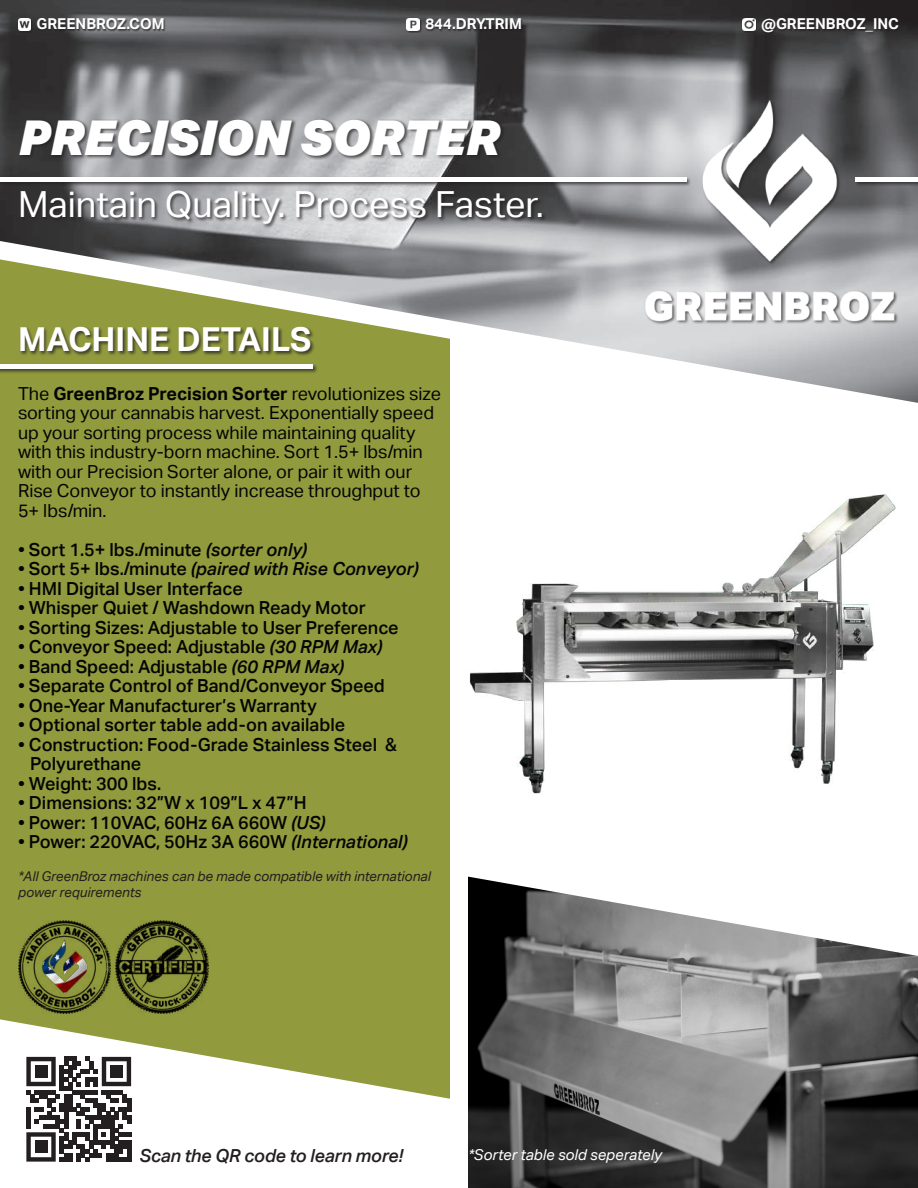
<style>
.page{position:relative;width:918px;height:1188px;background:#fff}
.page>*{position:absolute;margin:0;border:0;box-sizing:border-box;transform-origin:0 0}
.t1{font:italic 900 48px "Aktiv Grotesk";letter-spacing:-.005em;color:#fff}
.t2{font:36px "Aktiv Grotesk";color:#fff}
.t3{font:700 33px "Aktiv Grotesk";color:#fff}
.t4{font:500 18px/19.5px "Aktiv Grotesk";color:#040503}
.t5{font:18px/19.5px "Aktiv Grotesk";color:#040503}
.t6{font:italic 500 18px "Aktiv Grotesk";color:#040503}
.t7{font:italic 500 18px "Aktiv Grotesk";letter-spacing:-.01em;color:#231f20}
.t8{font:700 15px "Aktiv Grotesk";color:#fff}
.t9{font:italic 15px "Aktiv Grotesk";color:#fff}
.t10{font:italic 13.5px/16.2px "Aktiv Grotesk";color:#231f20}
.s1{font-weight:700}
.s2{font-style:italic}
.s3{font-style:normal}
</style>
<div class="page">
<img style="left:470px;top:494px;width:426px;height:300px">
<img style="left:0;top:0;width:918px;height:403px">
<svg style="left:0;top:259px;width:450px;height:840px;background:#979f4a"></svg>
<img style="left:468px;top:877px;width:450px;height:311px">
<div style="left:19px;top:326px;width:296px;height:31px;background:#231f20;opacity:.75"></div>
<div style="left:18px;top:1048px;width:122px;height:122px;background:#fff"></div>
<svg style="left:26px;top:1057px;width:105px;height:105px"></svg>
<div style="left:35px;top:1065px;width:12px;height:13px;background:#231f20"></div>
<div style="left:110px;top:1065px;width:13px;height:13px;background:#231f20"></div>
<div style="left:35px;top:1141px;width:12px;height:12px;background:#231f20"></div>
<div style="left:18px;top:18px;width:15px;height:15px;background:#292627"></div>
<svg style="left:18px;top:18px;width:13px;height:13px"></svg>
<div style="left:37px;top:19px;width:129px;height:13px;background:#231f20;opacity:.75"></div>
<div style="left:407px;top:18px;width:15px;height:15px;background:#231f20;opacity:.75"></div>
<svg style="left:407px;top:18px;width:13px;height:13px"></svg>
<div style="left:426px;top:19px;width:97px;height:13px;background:#231f20;opacity:.75"></div>
<div style="left:742px;top:18px;width:15px;height:15px;background:#231f20;opacity:.75"></div>
<svg style="left:742px;top:18px;width:13px;height:13px"></svg>
<div style="left:761px;top:19px;width:140px;height:16px;background:#231f20;opacity:.75"></div>
<img style="left:644px;top:85px;width:252px;height:252px">
<div style="left:19px;top:119px;width:487px;height:41px;background:#231f20;opacity:.75"></div>
<div style="left:0;top:176px;width:692px;height:11px;background:#231f20;opacity:.75"></div>
<div style="left:0;top:177px;width:686px;height:5px;background:#fff"></div>
<div style="left:855px;top:176px;width:63px;height:11px;background:#231f20;opacity:.75"></div>
<div style="left:856px;top:177px;width:62px;height:5px;background:#fff"></div>
<div style="left:0;top:364px;width:318px;height:10px;background:#231f20;opacity:.75"></div>
<div style="left:0;top:364px;width:313px;height:5px;background:#fff"></div>
<div style="left:20px;top:190px;width:527px;height:39px;background:#231f20;opacity:.75"></div>
<img style="left:18px;top:921px;width:92px;height:93px">
<img style="left:116px;top:921px;width:92px;height:93px">
<p class="t8" style="left:37px;top:15px;width:130px">GREENBROZ.COM</p>
<p class="t8" style="left:425px;top:15px;width:98px">844.DRY.TRIM</p>
<p class="t8" style="left:761px;top:15px;width:139px">@GREENBROZ_INC</p>
<h1 class="t1" style="left:18px;top:106px;width:483px">PRECISION SORTER</h1>
<h2 class="t2" style="left:18px;top:183px;width:528px">Maintain Quality. Process Faster.</h2>
<h3 class="t3" style="left:18px;top:320px;width:295px">MACHINE DETAILS</h3>
<p class="t5" style="left:18px;top:384px;width:424px">The <span class="s1">GreenBroz Precision Sorter</span> revolutionizes size sorting your cannabis harvest. Exponentially speed up your sorting process while maintaining quality with this industry-born machine. Sort 1.5+ lbs/min with our Precision Sorter alone, or pair it with our Rise Conveyor to instantly increase throughput to 5+ lbs/min.</p>
<p class="t4" style="left:18px;top:540px;width:291px">• Sort 1.5+ lbs./minute <span class="s2">(sorter only)</span></p>
<p class="t6" style="left:18px;top:558px;width:402px"><span class="s3">• Sort 5+ lbs./minute</span> (paired with Rise Conveyor)</p>
<p class="t4" style="left:18px;top:579px;width:226px">• HMI Digital User Interface</p>
<p class="t4" style="left:18px;top:598px;width:349px">• Whisper Quiet / Washdown Ready Motor</p>
<p class="t4" style="left:18px;top:618px;width:382px">• Sorting Sizes: Adjustable to User Preference</p>
<p class="t4" style="left:18px;top:637px;width:366px">• Conveyor Speed: Adjustable <span class="s2">(30 RPM Max)</span></p>
<p class="t4" style="left:18px;top:657px;width:328px">• Band Speed: Adjustable <span class="s2">(60 RPM Max)</span></p>
<p class="t4" style="left:18px;top:676px;width:368px">• Separate Control of Band/Conveyor Speed</p>
<p class="t4" style="left:18px;top:696px;width:300px">• One-Year Manufacturer’s Warranty</p>
<p class="t4" style="left:18px;top:715px;width:329px">• Optional sorter table add-on available</p>
<p class="t4" style="left:30px;top:735px;width:368px;text-indent:-12px">• Construction: Food-Grade Stainless Steel &amp;<br>Polyurethane</p>
<p class="t4" style="left:18px;top:774px;width:145px">• Weight: 300 lbs.</p>
<p class="t4" style="left:18px;top:793px;width:290px">• Dimensions: 32”W x 109”L x 47”H</p>
<p class="t4" style="left:18px;top:813px;width:309px">• Power: 110VAC, 60Hz 6A 660W <span class="s2">(US)</span></p>
<p class="t4" style="left:18px;top:832px;width:391px">• Power: 220VAC, 50Hz 3A 660W <span class="s2">(International)</span></p>
<p class="t10" style="left:18px;top:868px;width:414px">*All GreenBroz machines can be made compatible with international power requirements</p>
<p class="t7" style="left:140px;top:1145px;width:265px">Scan the QR code to learn more!</p>
<p class="t9" style="left:468px;top:1146px;width:195px">*Sorter table sold seperately</p>
</div>
